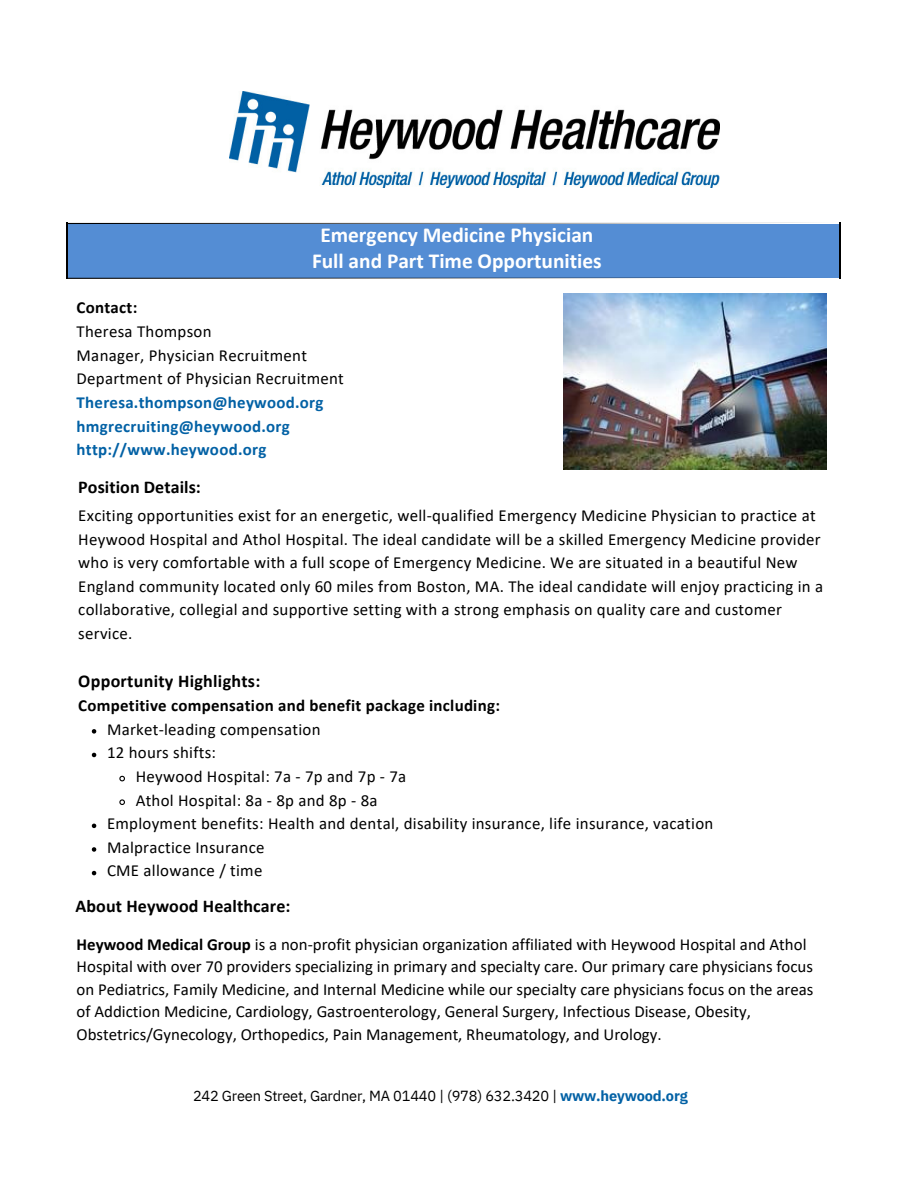
<style>
.page{position:relative;width:918px;height:1188px;background:#fff}
.page>*{position:absolute;margin:0;border:0;box-sizing:border-box;transform-origin:0 0}
.t1{font:700 21.45px/25.8px "Calibri";color:#fff;text-align:center}
.t2{font:700 18px "Calibri";letter-spacing:.01em;color:#000}
.t3{font:16.8px/23.7px "Calibri";letter-spacing:.015em;color:#000}
.t4{font:700 16.8px "Calibri";letter-spacing:.015em;color:#000}
.t5{font:14.7px "IBM Plex Sans";letter-spacing:-.015em;color:#000}
.s1{font-weight:700}
.s2{font-weight:700;color:#0261a5}
</style>
<div class="page">
<div style="left:66px;top:223px;width:774px;height:56px;background:#548dd4"></div>
<img style="left:563px;top:294px;width:264px;height:175px">
<svg style="left:92px;top:729px;width:4px;height:5px"></svg>
<svg style="left:92px;top:753px;width:4px;height:4px"></svg>
<svg style="left:119px;top:775px;width:6px;height:7px"></svg>
<svg style="left:119px;top:799px;width:6px;height:6px"></svg>
<svg style="left:92px;top:824px;width:4px;height:4px"></svg>
<svg style="left:92px;top:847px;width:4px;height:5px"></svg>
<svg style="left:92px;top:871px;width:4px;height:4px"></svg>
<img style="left:230px;top:92px;width:489px;height:95px">
<h3 class="t1" style="left:312px;top:224px;width:291px">Emergency Medicine Physician<br>Full and Part Time Opportunities</h3>
<p class="t3" style="left:77px;top:297px;width:269px"><span class="s1">Contact:<br></span>Theresa Thompson<br>Manager, Physician Recruitment<br>Department of Physician Recruitment<br><span class="s2">Theresa.thompson@heywood.org hmgrecruiting@heywood.org http://www.heywood.org</span></p>
<p class="t2" style="left:78px;top:479px;width:124px">Position Details:</p>
<h1 class="t3" style="left:78px;top:505px;width:746px">Exciting opportunities exist for an energetic, well-qualified Emergency Medicine Physician to practice at Heywood Hospital and Athol Hospital. The ideal candidate will be a skilled Emergency Medicine provider who is very comfortable with a full scope of Emergency Medicine. We are situated in a beautiful New England community located only 60 miles from Boston, MA. The ideal candidate will enjoy practicing in a collaborative, collegial and supportive setting with a strong emphasis on quality care and customer service.</h1>
<p class="t2" style="left:78px;top:674px;width:184px">Opportunity Highlights:</p>
<h3 class="t4" style="left:78px;top:698px;width:423px">Competitive compensation and benefit package including:</h3>
<p class="t3" style="left:107px;top:719px;width:215px">Market-leading compensation</p>
<h2 class="t3" style="left:107px;top:742px;width:111px">12 hours shifts:</h2>
<h3 class="t3" style="left:136px;top:766px;width:272px">Heywood Hospital: 7a - 7p and 7p - 7a</h3>
<h2 class="t3" style="left:136px;top:790px;width:243px">Athol Hospital: 8a - 8p and 8p - 8a</h2>
<p class="t3" style="left:107px;top:813px;width:608px">Employment benefits: Health and dental, disability insurance, life insurance, vacation</p>
<p class="t3" style="left:107px;top:837px;width:159px">Malpractice Insurance</p>
<p class="t3" style="left:107px;top:860px;width:157px">CME allowance / time</p>
<h2 class="t2" style="left:75px;top:898px;width:217px">About Heywood Healthcare:</h2>
<p class="t3" style="left:77px;top:934px;width:738px;line-height:22.5px"><span class="s1">Heywood Medical Group</span> is a non-profit physician organization affiliated with Heywood Hospital and Athol Hospital with over 70 providers specializing in primary and specialty care. Our primary care physicians focus on Pediatrics, Family Medicine, and Internal Medicine while our specialty care physicians focus on the areas of Addiction Medicine, Cardiology, Gastroenterology, General Surgery, Infectious Disease, Obesity, Obstetrics/Gynecology, Orthopedics, Pain Management, Rheumatology, and Urology.</p>
<p class="t5" style="left:193px;top:1086px;width:496px">242 Green Street, Gardner, MA 01440 | (978) 632.3420 | <span class="s2">www.heywood.org</span></p>
</div>
